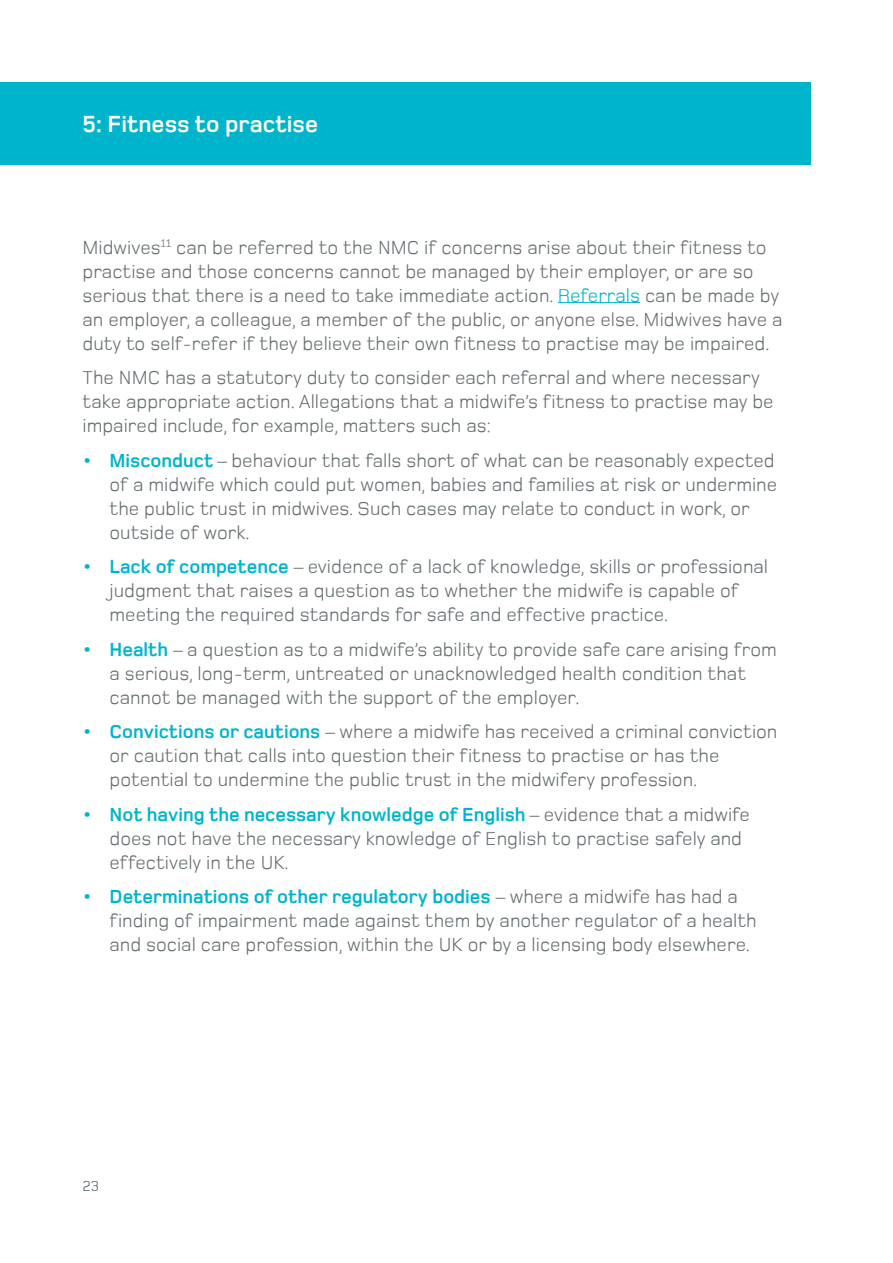
<style>
.page{position:relative;width:893px;height:1263px;background:#fff}
.page>*{position:absolute;margin:0;border:0;box-sizing:border-box;transform-origin:0 0}
.t1{font:700 24px "Foundry Monoline";color:#fff}
.t2{font:19.5px/24px "Foundry Monoline";color:#666e71}
.t3{font:15px "Foundry Monoline";color:#475c66}
.s1{color:#00b4cc}
.s2{font-weight:700;color:#00b4cc}
</style>
<div class="page">
<div style="left:0;top:82px;width:810px;height:83px;background:#00b4cc"></div>
<hr style="left:558px;top:302px;width:82px;height:1px;background:#00b4cc">
<p class="t1" style="left:82px;top:111px;width:237px">5: Fitness to practise</p>
<p class="t2" style="left:82px;top:235px;width:702px">Midwives<sup>11</sup> can be referred to the NMC if concerns arise about their fitness to practise and those concerns cannot be managed by their employer, or are so serious that there is a need to take immediate action. <span class="s1">Referrals</span> can be made by an employer, a colleague, a member of the public, or anyone else. Midwives have a duty to self-refer if they believe their own fitness to practise may be impaired.</p>
<p class="t2" style="left:82px;top:366px;width:693px">The NMC has a statutory duty to consider each referral and where necessary take appropriate action. Allegations that a midwife’s fitness to practise may be impaired include, for example, matters such as:</p>
<p class="t2" style="left:110px;top:448px;width:669px;text-indent:-27px"><span class="s2">• Misconduct</span> – behaviour that falls short of what can be reasonably expected of a midwife which could put women, babies and families at risk or undermine the public trust in midwives. Such cases may relate to conduct in work, or outside of work.</p>
<p class="t2" style="left:110px;top:555px;width:660px;text-indent:-27px"><span class="s2">• Lack of competence</span> – evidence of a lack of knowledge, skills or professional judgment that raises a question as to whether the midwife is capable of meeting the required standards for safe and effective practice.</p>
<p class="t2" style="left:110px;top:637px;width:669px;text-indent:-27px"><span class="s2">• Health</span> – a question as to a midwife’s ability to provide safe care arising from a serious, long-term, untreated or unacknowledged health condition that cannot be managed with the support of the employer.</p>
<p class="t2" style="left:110px;top:720px;width:669px;text-indent:-27px"><span class="s2">• Convictions or cautions</span> – where a midwife has received a criminal conviction or caution that calls into question their fitness to practise or has the potential to undermine the public trust in the midwifery profession.</p>
<p class="t2" style="left:110px;top:802px;width:642px;text-indent:-27px"><span class="s2">• Not having the necessary knowledge of English</span> – evidence that a midwife does not have the necessary knowledge of English to practise safely and effectively in the UK.</p>
<p class="t2" style="left:110px;top:885px;width:649px;text-indent:-27px"><span class="s2">• Determinations of other regulatory bodies</span> – where a midwife has had a finding of impairment made against them by another regulator of a health and social care profession, within the UK or by a licensing body elsewhere.</p>
<p class="t3" style="left:82px;top:1178px;width:18px">23</p>
</div>
